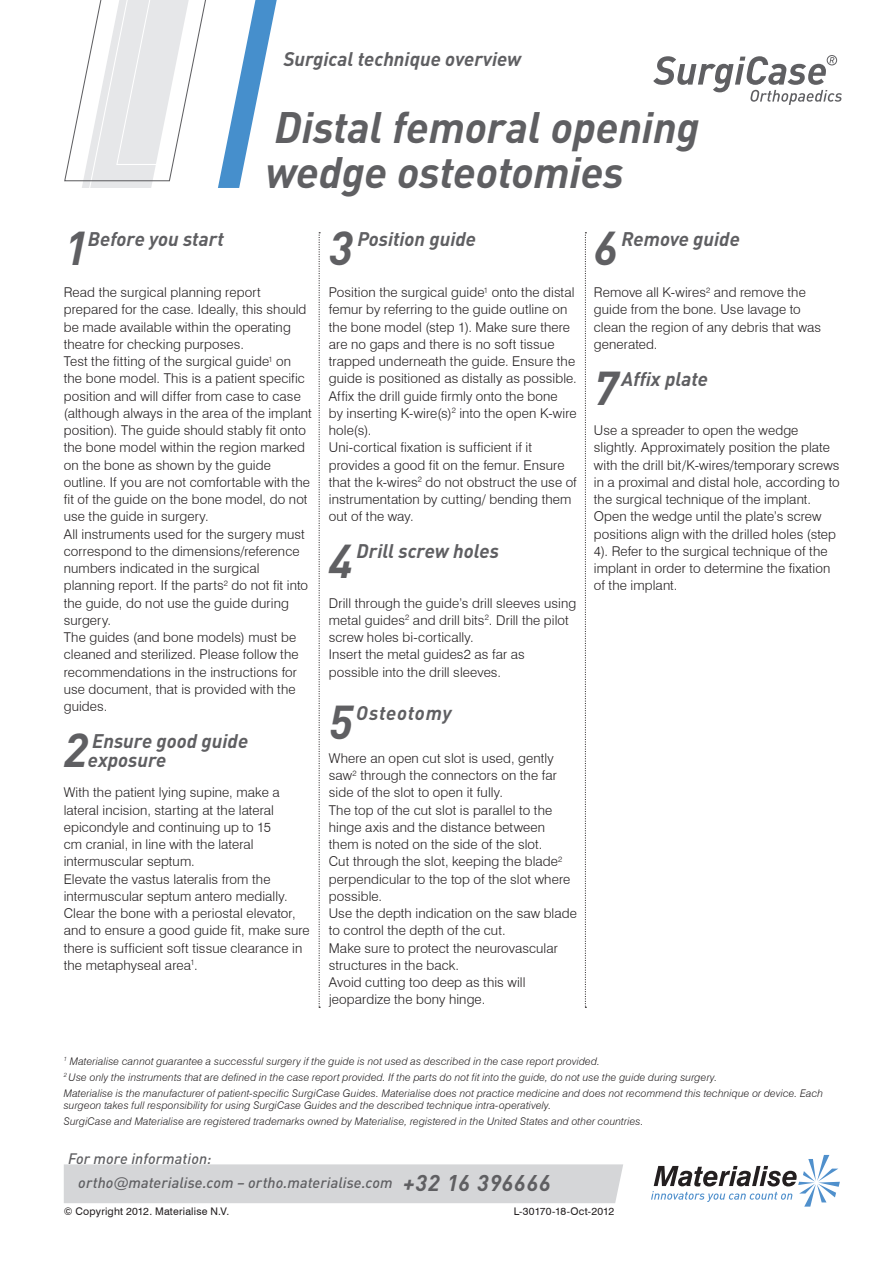
<style>
.page{position:relative;width:893px;height:1263px;background:#fff}
.page>*{position:absolute;margin:0;border:0;box-sizing:border-box;transform-origin:0 0}
.inleiding{font:italic 700 46.95px "DINOT";color:#5f5f62}
.titel_app_note{font:italic 700 43.5px "DINOT";letter-spacing:-.005em;color:#5f5f62}
.inleiding-2{font:italic 700 19.5px/19.5px "DINOT";color:#5f5f62}
.inleiding-3{font:italic 700 19.5px "DINOT";letter-spacing:.035em;color:#5f5f62}
.body{font:italic 500 15px/24px "DINOT";letter-spacing:.005em;color:#5f5f62}
.inleiding-4{font:300 13.5px/17.2px "Swiss 721 BT";letter-spacing:.01em;color:#231f20}
.body-2{font:italic 300 10.5px/12.6px "Swiss 721 BT";letter-spacing:.015em;color:#231f20}
.body-3{font:10.5px "Swiss 721 BT";letter-spacing:.02em;color:#231f20}
.s1{font-family:"Swiss 721 BT";font-weight:400}
.s2{font-weight:700;font-size:22.5px}
</style>
<div class="page">
<svg style="left:64px;top:0;width:213px;height:188px"></svg>
<div style="left:827px;top:55px;width:10px;height:10px;border:1px solid #5f5f62;border-radius:50%"></div>
<svg style="left:653px;top:56px;width:189px;height:49px"></svg>
<svg style="left:319px;top:232px;width:1px;height:776px"></svg>
<svg style="left:585px;top:232px;width:1px;height:776px"></svg>
<div style="left:64px;top:1164px;width:559px;height:39px;background:#d5d6d8"></div>
<svg style="left:651px;top:1155px;width:189px;height:51px"></svg>
<p class="inleiding-2" style="left:283px;top:48px;width:239px">Surgical technique overview</p>
<p class="titel_app_note" style="left:274px;top:98px;width:427px">Distal femoral opening</p>
<p class="titel_app_note" style="left:265px;top:143px;width:360px">wedge osteotomies</p>
<p class="inleiding" style="left:64px;top:216px;width:26px">1</p>
<p class="inleiding-2" style="left:88px;top:228px;width:138px">Before you start</p>
<p class="inleiding-4" style="left:64px;top:283px;width:244px">Read the surgical planning report prepared for the case. Ideally, this should be made available within the operating theatre for checking purposes.</p>
<p class="inleiding-4" style="left:64px;top:352px;width:250px">Test the fitting of the surgical guide<sup>1</sup> on the bone model. This is a patient specific position and will differ from case to case (although always in the area of the implant position). The guide should stably fit onto the bone model within the region marked on the bone as shown by the guide outline. If you are not comfortable with the fit of the guide on the bone model, do not use the guide in surgery.</p>
<p class="inleiding-4" style="left:64px;top:525px;width:246px">All instruments used for the surgery must correspond to the dimensions/reference numbers indicated in the surgical planning report. If the parts<sup>2</sup> do not fit into the guide, do not use the guide during surgery.<br>The guides (and bone models) must be cleaned and sterilized. Please follow the recommendations in the instructions for use document, that is provided with the guides.</p>
<p class="inleiding" style="left:64px;top:718px;width:26px">2</p>
<p class="inleiding-2" style="left:88px;top:730px;width:162px">Ensure good guide exposure</p>
<p class="inleiding-4" style="left:64px;top:784px;width:217px">With the patient lying supine, make a</p>
<p class="inleiding-4" style="left:64px;top:801px;width:212px">lateral incision, starting at the lateral</p>
<p class="inleiding-4" style="left:64px;top:818px;width:209px">epicondyle and continuing up to 15</p>
<p class="inleiding-4" style="left:64px;top:835px;width:191px">cm cranial, in line with the lateral</p>
<p class="inleiding-4" style="left:64px;top:853px;width:133px">intermuscular septum.</p>
<p class="inleiding-4" style="left:64px;top:870px;width:208px">Elevate the vastus lateralis from the</p>
<p class="inleiding-4" style="left:64px;top:887px;width:225px">intermuscular septum antero medially.</p>
<p class="inleiding-4" style="left:64px;top:904px;width:233px">Clear the bone with a periostal elevator,</p>
<p class="inleiding-4" style="left:64px;top:922px;width:247px">and to ensure a good guide fit, make sure</p>
<p class="inleiding-4" style="left:64px;top:939px;width:240px">there is sufficient soft tissue clearance in</p>
<p class="inleiding-4" style="left:64px;top:956px;width:136px">the metaphyseal area<sup>1</sup>.</p>
<p class="inleiding" style="left:329px;top:216px;width:26px">3</p>
<p class="inleiding-2" style="left:357px;top:228px;width:120px">Position guide</p>
<p class="inleiding-4" style="left:329px;top:283px;width:247px">Position the surgical guide<sup>1</sup> onto the distal femur by referring to the guide outline on</p>
<p class="inleiding-4" style="left:329px;top:318px;width:243px">the bone model (step 1). Make sure there</p>
<p class="inleiding-4" style="left:329px;top:335px;width:227px">are no gaps and there is no soft tissue</p>
<p class="inleiding-4" style="left:329px;top:352px;width:248px">trapped underneath the guide. Ensure the</p>
<p class="inleiding-4" style="left:329px;top:370px;width:250px">guide is positioned as distally as possible.</p>
<p class="inleiding-4" style="left:329px;top:387px;width:230px">Affix the drill guide firmly onto the bone</p>
<p class="inleiding-4" style="left:329px;top:404px;width:249px">by inserting K-wire(s)<sup>2</sup> into the open K-wire hole(s).</p>
<p class="inleiding-4" style="left:329px;top:439px;width:205px">Uni-cortical fixation is sufficient if it</p>
<p class="inleiding-4" style="left:329px;top:456px;width:237px">provides a good fit on the femur. Ensure</p>
<p class="inleiding-4" style="left:329px;top:473px;width:249px">that the k-wires<sup>2</sup> do not obstruct the use of</p>
<p class="inleiding-4" style="left:329px;top:490px;width:244px">instrumentation by cutting/ bending them</p>
<p class="inleiding-4" style="left:329px;top:508px;width:86px">out of the way.</p>
<p class="inleiding" style="left:329px;top:529px;width:26px">4</p>
<p class="inleiding-2" style="left:357px;top:540px;width:144px">Drill screw holes</p>
<p class="inleiding-4" style="left:329px;top:594px;width:249px">Drill through the guide’s drill sleeves using</p>
<p class="inleiding-4" style="left:329px;top:611px;width:241px">metal guides<sup>2</sup> and drill bits<sup>2</sup>. Drill the pilot</p>
<p class="inleiding-4" style="left:329px;top:628px;width:146px">screw holes bi-cortically.</p>
<p class="inleiding-4" style="left:329px;top:646px;width:197px">Insert the metal guides2 as far as possible into the drill sleeves.</p>
<p class="inleiding" style="left:329px;top:690px;width:26px">5</p>
<p class="inleiding-3" style="left:356px;top:699px;width:97px">Osteotomy</p>
<p class="inleiding-4" style="left:329px;top:749px;width:226px">Where an open cut slot is used, gently</p>
<p class="inleiding-4" style="left:329px;top:766px;width:230px">saw<sup>2</sup> through the connectors on the far</p>
<p class="inleiding-4" style="left:329px;top:784px;width:176px">side of the slot to open it fully.</p>
<p class="inleiding-4" style="left:329px;top:801px;width:225px">The top of the cut slot is parallel to the</p>
<p class="inleiding-4" style="left:329px;top:818px;width:218px">hinge axis and the distance between</p>
<p class="inleiding-4" style="left:329px;top:835px;width:215px">them is noted on the side of the slot.</p>
<p class="inleiding-4" style="left:329px;top:853px;width:235px">Cut through the slot, keeping the blade<sup>2</sup></p>
<p class="inleiding-4" style="left:329px;top:870px;width:243px">perpendicular to the top of the slot where</p>
<p class="inleiding-4" style="left:329px;top:887px;width:55px">possible.</p>
<p class="inleiding-4" style="left:329px;top:904px;width:250px">Use the depth indication on the saw blade</p>
<p class="inleiding-4" style="left:329px;top:922px;width:178px">to control the depth of the cut.</p>
<p class="inleiding-4" style="left:329px;top:939px;width:231px">Make sure to protect the neurovascular</p>
<p class="inleiding-4" style="left:329px;top:956px;width:132px">structures in the back.</p>
<p class="inleiding-4" style="left:329px;top:973px;width:198px">Avoid cutting too deep as this will</p>
<p class="inleiding-4" style="left:329px;top:991px;width:158px">jeopardize the bony hinge.</p>
<p class="inleiding" style="left:594px;top:216px;width:26px">6</p>
<p class="inleiding-2" style="left:622px;top:228px;width:120px">Remove guide</p>
<p class="inleiding-4" style="left:594px;top:283px;width:229px">Remove all K-wires<sup>2</sup> and remove the guide from the bone. Use lavage to clean the region of any debris that was generated.</p>
<p class="inleiding" style="left:594px;top:356px;width:26px">7</p>
<p class="inleiding-2" style="left:622px;top:368px;width:88px">Affix plate</p>
<p class="inleiding-4" style="left:594px;top:421px;width:206px">Use a spreader to open the wedge</p>
<p class="inleiding-4" style="left:594px;top:439px;width:237px">slightly. Approximately position the plate</p>
<p class="inleiding-4" style="left:594px;top:456px;width:247px">with the drill bit/K-wires/temporary screws</p>
<p class="inleiding-4" style="left:594px;top:473px;width:247px">in a proximal and distal hole, according to</p>
<p class="inleiding-4" style="left:594px;top:490px;width:219px">the surgical technique of the implant.</p>
<p class="inleiding-4" style="left:594px;top:508px;width:229px">Open the wedge until the plate’s screw</p>
<p class="inleiding-4" style="left:594px;top:525px;width:244px">positions align with the drilled holes (step</p>
<p class="inleiding-4" style="left:594px;top:542px;width:235px">4). Refer to the surgical technique of the</p>
<p class="inleiding-4" style="left:594px;top:559px;width:238px">implant in order to determine the fixation</p>
<p class="inleiding-4" style="left:594px;top:577px;width:85px">of the implant.</p>
<p class="body-2" style="left:64px;top:1054px;width:538px"><sup>1</sup> Materialise cannot guarantee a successful surgery if the guide is not used as described in the case report provided.</p>
<p class="body-2" style="left:64px;top:1070px;width:655px"><sup>2</sup> Use only the instruments that are defined in the case report provided. If the parts do not fit into the guide, do not use the guide during surgery.</p>
<p class="body-2" style="left:64px;top:1086px;width:761px">Materialise is the manufacturer of patient-specific SurgiCase Guides. Materialise does not practice medicine and does not recommend this technique or device. Each surgeon takes full responsibility for using SurgiCase Guides and the described technique intra-operatively.</p>
<p class="body-2" style="left:64px;top:1115px;width:581px">SurgiCase and Materialise are registered trademarks owned by Materialise, registered in the United States and other countries.</p>
<p class="body" style="left:78px;top:1146px;width:474px;text-indent:-10px">For more information:<br>ortho<span class="s1">@</span>materialise.com – ortho.materialise.com <span class="s2">+32 16 396666</span></p>
<p class="body-3" style="left:64px;top:1205px;width:167px">© Copyright 2012. Materialise N.V.</p>
<p class="body-3" style="left:514px;top:1205px;width:102px">L-30170-18-Oct-2012</p>
</div>
